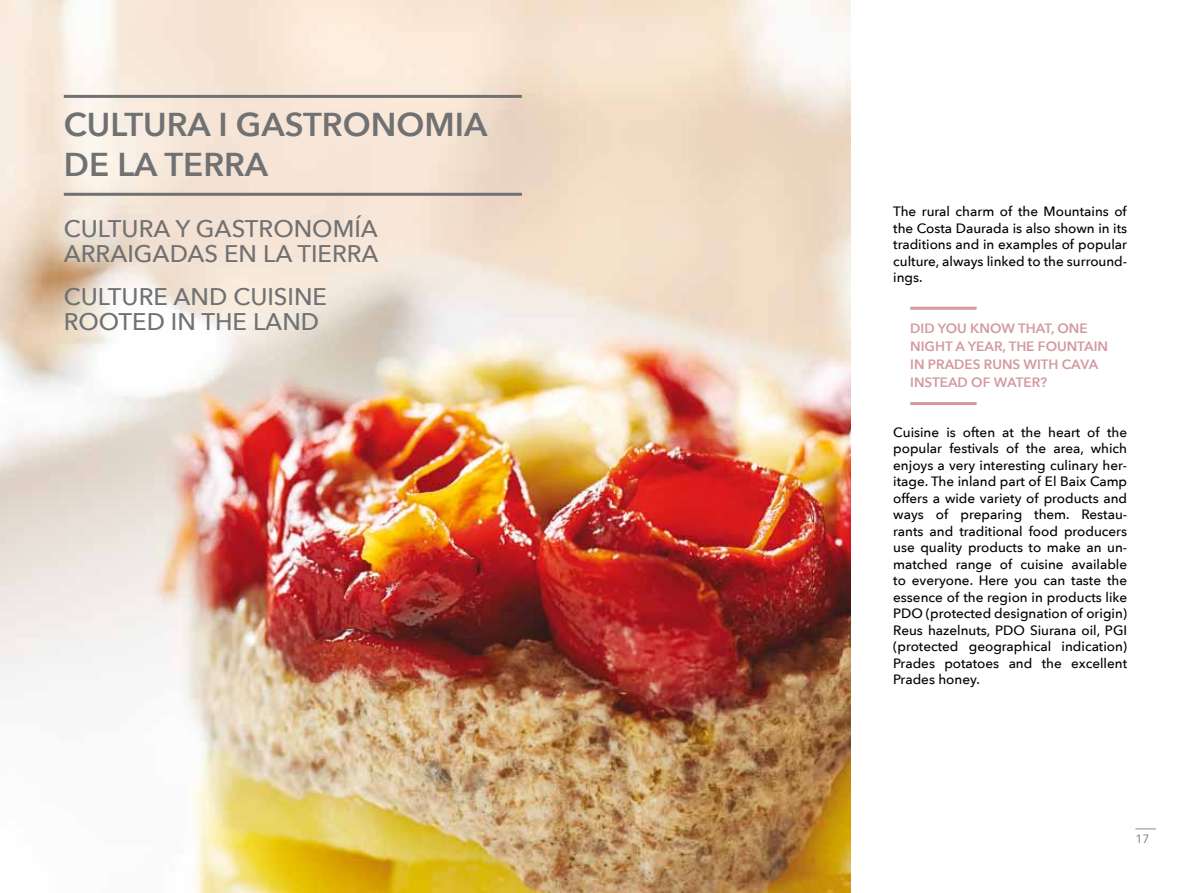
<style>
.page{position:relative;width:1191px;height:893px;background:#fff}
.page>*{position:absolute;margin:0;border:0;box-sizing:border-box;transform-origin:0 0}
.t1{font:600 33px/39.6px "Avenir Next";color:#707172}
.t2{font:500 24px "Avenir Next";color:#707172}
.t3{font:500 13.5px/16.5px "Avenir Next";color:#000;text-align:justify}
.t4{font:600 13.5px/18px "Avenir Next";color:#d399a1}
.t5{font:12px "Avenir Next";color:#707172}
</style>
<div class="page">
<img style="left:0;top:0;width:850px;height:893px">
<hr style="left:910px;top:307px;width:66px;height:3px;background:#d399a1">
<hr style="left:910px;top:402px;width:66px;height:3px;background:#d399a1">
<hr style="left:64px;top:95px;width:458px;height:3px;background:#707172">
<hr style="left:64px;top:193px;width:458px;height:3px;background:#707172">
<hr style="left:1135px;top:828px;width:21px;height:2px;background:#b1b3b4">
<h1 class="t1" style="left:64px;top:104px;width:425px">CULTURA I GASTRONOMIA<br>DE LA TERRA</h1>
<h2 class="t2" style="left:64px;top:208px;width:33px">Cultura</h2>
<h2 class="t2" style="left:175px;top:208px;width:58px">y gastronom</h2>
<h2 class="t2" style="left:354px;top:208px;width:21px">ía</h2>
<h2 class="t2" style="left:64px;top:233px;width:17px">arra</h2>
<h2 class="t2" style="left:127px;top:233px;width:43px">igadas</h2>
<h2 class="t2" style="left:224px;top:233px;width:109px">en la tierr</h2>
<h2 class="t2" style="left:361px;top:233px;width:19px">A</h2>
<h2 class="t2" style="left:64px;top:276px;width:32px">Culture</h2>
<h2 class="t2" style="left:173px;top:276px;width:19px">and</h2>
<h2 class="t2" style="left:233px;top:276px;width:77px">cuisine</h2>
<h2 class="t2" style="left:64px;top:301px;width:18px">rooted</h2>
<h2 class="t2" style="left:171px;top:301px;width:99px">in the land</h2>
<p class="t3" style="left:893px;top:203px;width:235px">The rural charm of the Mountains of the Costa Daurada is also shown in its traditions and in examples of popular culture, always linked to the surround&shy;ings.</p>
<p class="t4" style="left:910px;top:319px;width:38px">DID YOU</p>
<p class="t4" style="left:910px;top:319px;width:158px;text-indent:60px">KNOW THAT, ONE<br>NIGHT A YEAR</p>
<p class="t4" style="left:1002px;top:337px;width:54px">, THE FOUNTA</p>
<p class="t4" style="left:1093px;top:337px;width:13px">IN</p>
<p class="t4" style="left:910px;top:355px;width:36px">IN PRADES</p>
<p class="t4" style="left:984px;top:355px;width:10px">RUNS</p>
<p class="t4" style="left:1023px;top:355px;width:49px">WITH CAVA</p>
<p class="t4" style="left:910px;top:373px;width:14px">INSTEAD</p>
<p class="t4" style="left:971px;top:373px;width:46px">OF WATER</p>
<p class="t4" style="left:1040px;top:373px;width:9px">?</p>
<p class="t3" style="left:893px;top:423px;width:235px;text-align:left">Cuisine is often at the heart of the popular festivals of the area, which enjoys a very interesting culinary her&shy;itage. The inland part of El Baix Camp offers a wide variety of products and ways of preparing them. Restau&shy;rants and traditional food producers use quality products to make an un&shy;matched range of cuisine available to everyone. H ere you can taste the essence of the region in products like PDO (protected designation of origin)<br>Reus hazelnuts, PDO Siurana oil, PGI (protected geographical indication)<br>Prades potatoes and the excellent Prades honey.</p>
<p class="t5" style="left:1135px;top:829px;width:15px">17</p>
</div>
